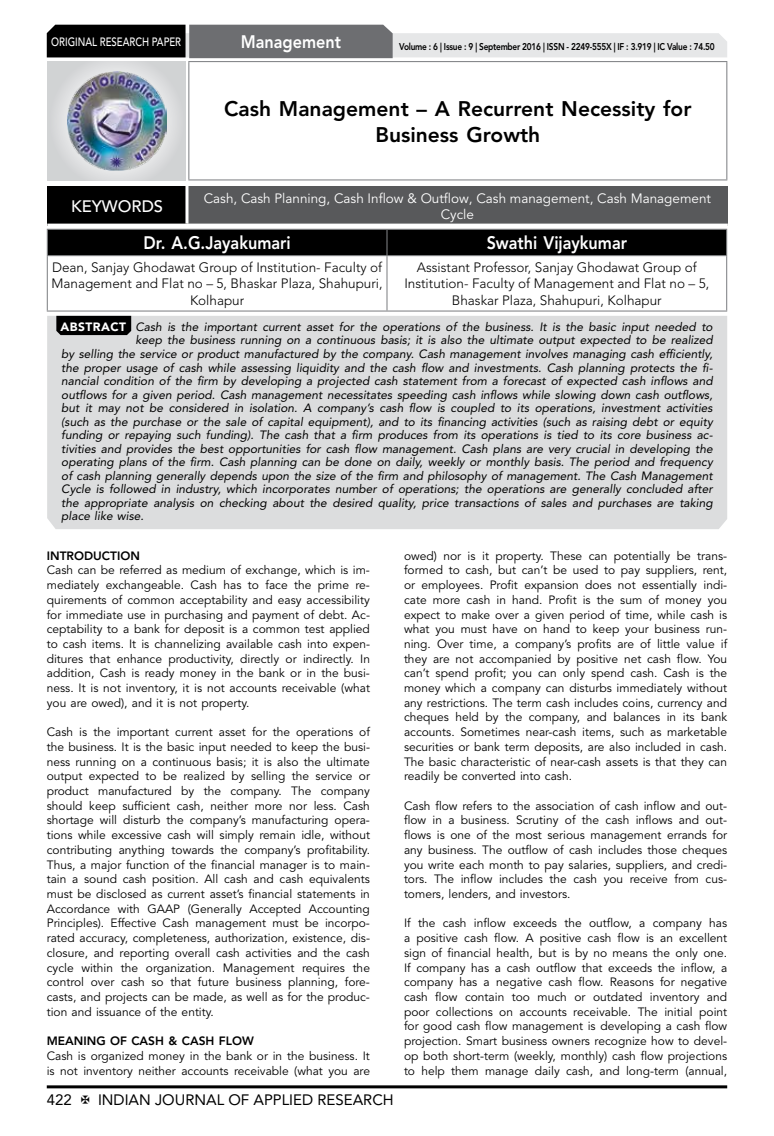
<style>
.page{position:relative;width:774px;height:1136px;background:#fff}
.page>*{position:absolute;margin:0;border:0;box-sizing:border-box;transform-origin:0 0}
.t1{font:800 21px/26.2px "Avenir LT Std";color:#000;text-align:center}
.t2{font:800 18px "Avenir LT Std";color:#fff;scale:.9 1}
.t3{font:500 16.5px "Avenir LT Std";color:#fff}
.t4{font:15px "Avenir LT Std";color:#000}
.t5{font:300 13.5px/16.2px "Avenir LT Std";color:#000;text-align:center}
.t6{font:13.5px/16.2px "Avenir LT Std";color:#fff;text-align:center}
.t7{font:12px/14.7px "Avenir LT Std";color:#000;text-align:justify}
.t8{font:italic 12px "Avenir LT Std";color:#000}
.t9{font:800 12px "Avenir LT Std";color:#000}
.t10{font:500 12px "Avenir LT Std";color:#fff;scale:.8 1}
.t11{font:800 9.75px "Avenir LT Std";letter-spacing:-.03em;color:#000;scale:.85 1}
.s1{font-weight:900;font-style:normal;color:#fff}
</style>
<div class="page">
<hr style="left:47px;top:1085px;width:680px;height:3px;background:#000">
<div style="left:48px;top:62px;width:137px;height:118px;background:linear-gradient(to right,#d9dadb,#d9dadb)"></div>
<img style="left:68px;top:71px;width:99px;height:100px">
<svg style="left:47px;top:25px;width:680px;height:33px;background:#979899"></svg>
<hr style="left:188px;top:61px;width:539px;height:1px;background:#808285">
<hr style="left:188px;top:62px;width:1px;height:117px;background:#808285">
<hr style="left:726px;top:62px;width:1px;height:117px;background:#808285">
<hr style="left:188px;top:179px;width:539px;height:1px;background:#808285">
<div style="left:47px;top:229px;width:680px;height:26px;background:#000"></div>
<hr style="left:47px;top:255px;width:340px;height:1px;background:#808285">
<hr style="left:47px;top:256px;width:1px;height:54px;background:#808285">
<hr style="left:387px;top:255px;width:340px;height:1px;background:#808285">
<hr style="left:386px;top:256px;width:1px;height:54px;background:#808285">
<hr style="left:726px;top:256px;width:1px;height:54px;background:#808285">
<hr style="left:47px;top:310px;width:340px;height:1px;background:#808285">
<hr style="left:387px;top:310px;width:340px;height:1px;background:#808285">
<div style="left:47px;top:316px;width:680px;height:213px;background:#dcddde"></div>
<svg style="left:56px;top:316px;width:75px;height:19px"></svg>
<div style="left:47px;top:186px;width:140px;height:39px;background:#000"></div>
<div style="left:187px;top:186px;width:541px;height:39px;background:#58595b"></div>
<hr style="left:185px;top:186px;width:3px;height:37px;background:#fff">
<hr style="left:47px;top:223px;width:140px;height:3px;background:#fff">
<hr style="left:187px;top:223px;width:541px;height:3px;background:#fff">
<p class="t10" style="left:51px;top:34px;width:163px">ORIGINAL RESEARCH PAPER</p>
<h2 class="t2" style="left:241px;top:31px;width:113px">Management</h2>
<p class="t11" style="left:399px;top:41px;width:373px">Volume : 6 | Issue : 9 | September 2016 | ISSN - 2249-555X | IF : 3.919 | IC Value : 74.50</p>
<h1 class="t1" style="left:224px;top:95px;width:469px">Cash Management – A Recurrent Necessity for<br>Business Growth</h1>
<h3 class="t3" style="left:71px;top:196px;width:94px">KEYWORDS</h3>
<p class="t6" style="left:204px;top:190px;width:509px">Cash, Cash Planning, Cash Inflow &amp; Outflow, Cash management, Cash Management<br>Cycle</p>
<h2 class="t2" style="left:144px;top:232px;width:165px">Dr. A.G.Jayakumari</h2>
<h2 class="t2" style="left:487px;top:232px;width:157px">Swathi Vijaykumar</h2>
<p class="t5" style="left:52px;top:259px;width:333px">Dean, Sanjay Ghodawat Group of Institution- Faculty of<br>Management and Flat no – 5, Bhaskar Plaza, Shahupuri,<br>Kolhapur</p>
<p class="t5" style="left:404px;top:259px;width:306px">Assistant Professor, Sanjay Ghodawat Group of<br>Institution- Faculty of Management and Flat no – 5,<br>Bhaskar Plaza, Shahupuri, Kolhapur</p>
<p class="t8" style="left:61px;top:320px;width:654px"><span class="s1">ABSTRACT</span> Cash is the important current asset for the operations of the business. It is the basic input needed to</p>
<p class="t8" style="left:135px;top:333px;width:579px">keep the business running on a continuous basis; it is also the ultimate output expected to be realized</p>
<p class="t8" style="left:61px;top:347px;width:653px">by selling the service or product manufactured by the company. Cash management involves managing cash efficiently,</p>
<p class="t8" style="left:61px;top:360px;width:653px">the proper usage of cash while assessing liquidity and the cash flow and investments. Cash planning protects the fi-</p>
<p class="t8" style="left:61px;top:374px;width:653px">nancial condition of the firm by developing a projected cash statement from a forecast of expected cash inflows and</p>
<p class="t8" style="left:61px;top:387px;width:653px">outflows for a given period. Cash management necessitates speeding cash inflows while slowing down cash outflows,</p>
<p class="t8" style="left:61px;top:401px;width:653px">but it may not be considered in isolation. A company’s cash flow is coupled to its operations, investment activities</p>
<p class="t8" style="left:61px;top:414px;width:653px">(such as the purchase or the sale of capital equipment), and to its financing activities (such as raising debt or equity</p>
<p class="t8" style="left:61px;top:428px;width:653px">funding or repaying such funding). The cash that a firm produces from its operations is tied to its core business ac-</p>
<p class="t8" style="left:61px;top:441px;width:653px">tivities and provides the best opportunities for cash flow management. Cash plans are very crucial in developing the</p>
<p class="t8" style="left:61px;top:455px;width:653px">operating plans of the firm. Cash planning can be done on daily, weekly or monthly basis. The period and frequency</p>
<p class="t8" style="left:61px;top:468px;width:653px">of cash planning generally depends upon the size of the firm and philosophy of management. The Cash Management</p>
<p class="t8" style="left:61px;top:482px;width:653px">Cycle is followed in industry, which incorporates number of operations; the operations are generally concluded after</p>
<p class="t8" style="left:61px;top:495px;width:653px">the appropriate analysis on checking about the desired quality, price transactions of sales and purchases are taking</p>
<p class="t8" style="left:61px;top:509px;width:84px">place like wise.</p>
<p class="t9" style="left:47px;top:548px;width:95px">INTRODUCTION</p>
<p class="t7" style="left:47px;top:563px;width:325px">Cash can be referred as medium of exchange, which is im&shy;mediately exchangeable. Cash has to face the prime re&shy;quirements of common acceptability and easy accessibility for immediate use in purchasing and payment of debt. Ac&shy;ceptability to a bank for deposit is a common test applied to cash items. It is channelizing available cash into expen&shy;ditures that enhance productivity, directly or indirectly. In addition, Cash is ready money in the bank or in the busi&shy;ness. It is not inventory, it is not accounts receivable (what you are owed), and it is not property.</p>
<p class="t7" style="left:47px;top:725px;width:325px">Cash is the important current asset for the operations of the business. It is the basic input needed to keep the busi&shy;ness running on a continuous basis; it is also the ultimate output expected to be realized by selling the service or product manufactured by the company. The company should keep sufficient cash, neither more nor less. Cash shortage will disturb the company’s manufacturing opera&shy;tions while excessive cash will simply remain idle, without contributing anything towards the company’s profitability.<br>Thus, a major function of the financial manager is to main&shy;tain a sound cash position. All cash and cash equivalents must be disclosed as current asset’s financial statements in Accordance with GAAP (Generally Accepted Accounting Principles). Effective Cash management must be incorpo&shy;rated accuracy, completeness, authorization, existence, dis&shy;closure, and reporting overall cash activities and the cash cycle within the organization. Management requires the control over cash so that future business planning, fore&shy;casts, and projects can be made, as well as for the produc&shy;tion and issuance of the entity.</p>
<p class="t9" style="left:47px;top:1033px;width:209px">MEANING OF CASH &amp; CASH FLOW</p>
<p class="t7" style="left:47px;top:1048px;width:325px">Cash is organized money in the bank or in the business. It is not inventory neither accounts receivable (what you are</p>
<p class="t4" style="left:47px;top:1090px;width:27px">422</p>
<p class="t4" style="left:98px;top:1090px;width:297px">INDIAN JOURNAL OF APPLIED RESEARCH</p>
<p class="t7" style="left:404px;top:548px;width:325px">owed) nor is it property. These can potentially be trans&shy;formed to cash, but can’t be used to pay suppliers, rent, or employees. Profit expansion does not essentially indi&shy;cate more cash in hand. Profit is the sum of money you expect to make over a given period of time, while cash is what you must have on hand to keep your business run&shy;ning. Over time, a company’s profits are of little value if they are not accompanied by positive net cash flow. You can’t spend profit; you can only spend cash. Cash is the money which a company can disturbs immediately without any restrictions. The term cash includes coins, currency and cheques held by the company, and balances in its bank accounts. Sometimes near-cash items, such as marketable securities or bank term deposits, are also included in cash.<br>The basic characteristic of near-cash assets is that they can readily be converted into cash.</p>
<p class="t7" style="left:404px;top:798px;width:325px">Cash flow refers to the association of cash inflow and out&shy;flow in a business. Scrutiny of the cash inflows and out&shy;flows is one of the most serious management errands for any business. The outflow of cash includes those cheques you write each month to pay salaries, suppliers, and credi&shy;tors. The inflow includes the cash you receive from cus&shy;tomers, lenders, and investors.</p>
<p class="t7" style="left:404px;top:916px;width:325px">If the cash inflow exceeds the outflow, a company has a positive cash flow. A positive cash flow is an excellent sign of financial health, but is by no means the only one.<br>If company has a cash outflow that exceeds the inflow, a company has a negative cash flow. Reasons for negative cash flow contain too much or outdated inventory and poor collections on accounts receivable. The initial point for good cash flow management is developing a cash flow projection. Smart business owners recognize how to devel&shy;op both short-term (weekly, monthly) cash flow projections to help them manage daily cash, and long-term (annual,</p>
</div>
